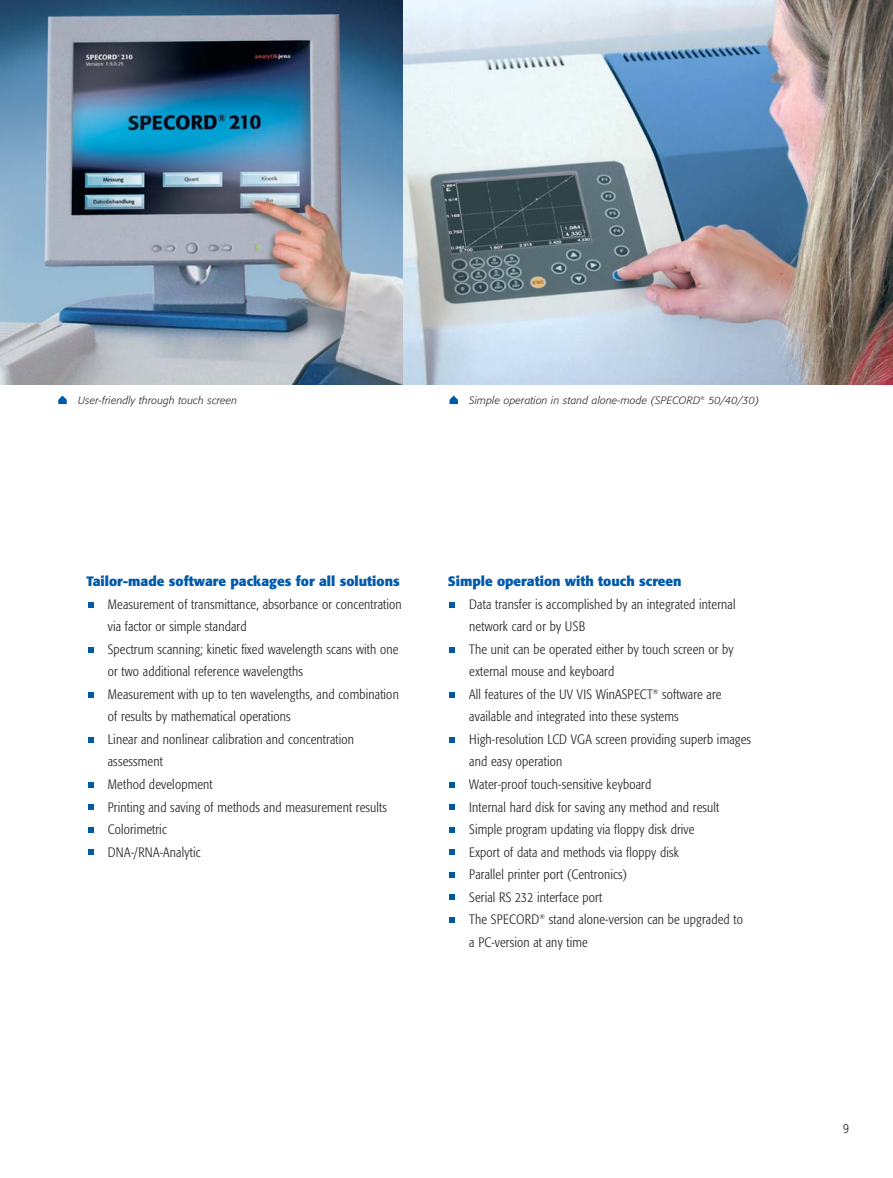
<style>
.page{position:relative;width:893px;height:1178px;background:#fff}
.page>*{position:absolute;margin:0;border:0;box-sizing:border-box;transform-origin:0 0}
.t1{font:300 condensed 13.5px/22.5px "Formata";letter-spacing:.015em;color:#231f20}
.t2{font:700 13.5px "Formata";color:#005aaa}
.t3{font:italic 300 10.5px "Formata";letter-spacing:.015em;color:#231f20}
</style>
<div class="page">
<svg style="left:449px;top:917px;width:6px;height:5px"></svg>
<svg style="left:449px;top:895px;width:6px;height:5px"></svg>
<svg style="left:449px;top:872px;width:6px;height:5px"></svg>
<svg style="left:449px;top:850px;width:6px;height:5px"></svg>
<svg style="left:449px;top:827px;width:6px;height:5px"></svg>
<svg style="left:449px;top:805px;width:6px;height:5px"></svg>
<svg style="left:449px;top:782px;width:6px;height:5px"></svg>
<svg style="left:449px;top:737px;width:6px;height:5px"></svg>
<svg style="left:449px;top:692px;width:6px;height:5px"></svg>
<svg style="left:449px;top:647px;width:6px;height:5px"></svg>
<svg style="left:449px;top:602px;width:6px;height:5px"></svg>
<svg style="left:88px;top:850px;width:5px;height:5px"></svg>
<svg style="left:88px;top:827px;width:5px;height:5px"></svg>
<svg style="left:88px;top:805px;width:5px;height:5px"></svg>
<svg style="left:88px;top:782px;width:5px;height:5px"></svg>
<svg style="left:88px;top:737px;width:5px;height:5px"></svg>
<svg style="left:88px;top:692px;width:5px;height:5px"></svg>
<svg style="left:88px;top:647px;width:5px;height:5px"></svg>
<svg style="left:88px;top:602px;width:5px;height:5px"></svg>
<svg style="left:58px;top:396px;width:9px;height:8px"></svg>
<svg style="left:449px;top:396px;width:9px;height:8px"></svg>
<img style="left:0;top:0;width:404px;height:384px">
<img style="left:404px;top:0;width:488px;height:384px">
<p class="t3" style="left:78px;top:396px;width:161px">User-friendly through touch screen</p>
<p class="t3" style="left:469px;top:396px;width:291px">Simple operation in stand alone-mode (SPECORD<sup>®</sup> 50/40/30)</p>
<p class="t2" style="left:87px;top:576px;width:315px">Tailor-made software packages for all solutions</p>
<p class="t1" style="left:108px;top:594px;width:295px">Measurement of transmittance, absorbance or concentration via factor or simple standard<br>Spectrum scanning; kinetic fixed wavelength scans with one or two additional reference wavelengths<br>Measurement with up to ten wavelengths, and combination of results by mathematical operations<br>Linear and nonlinear calibration and concentration assessment<br>Method development<br>Printing and saving of methods and measurement results Colorimetric<br>DNA-/RNA-Analytic</p>
<p class="t2" style="left:448px;top:576px;width:235px">Simple operation with touch screen</p>
<p class="t1" style="left:469px;top:594px;width:283px">Data transfer is accomplished by an integrated internal network card or by USB<br>The unit can be operated either by touch screen or by external mouse and keyboard<br>All features of the UV VIS WinASPECT<sup>®</sup> software are available and integrated into these systems High-resolution LCD VGA screen providing superb images and easy operation<br>Water-proof touch-sensitive keyboard<br>Internal hard disk for saving any method and result Simple program updating via floppy disk drive<br>Export of data and methods via floppy disk<br>Parallel printer port (Centronics)<br>Serial RS 232 interface port<br>The SPECORD<sup>®</sup> stand alone-version can be upgraded to a PC-version at any time</p>
<p class="t1" style="left:843px;top:1118px;width:7px">9</p>
</div>
